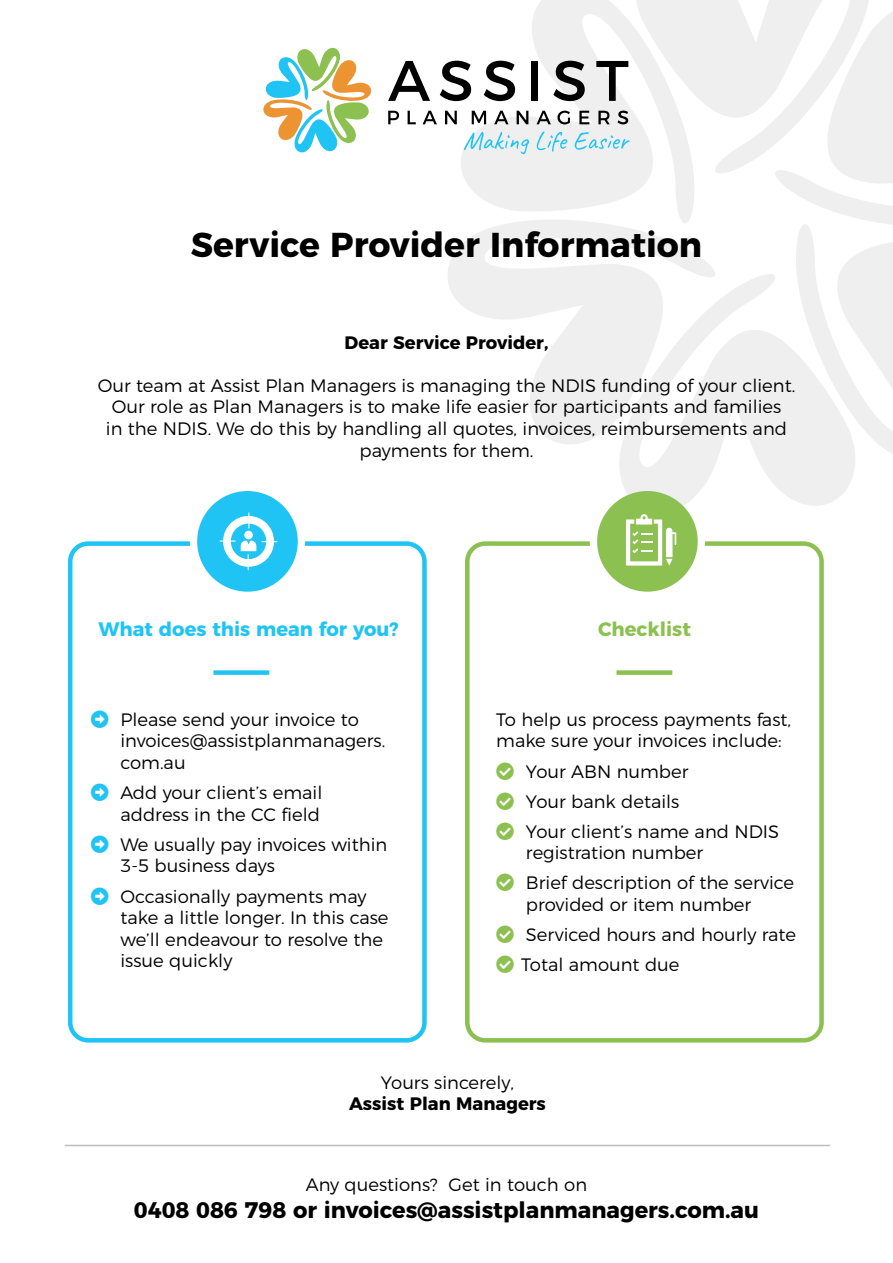
<style>
.page{position:relative;width:893px;height:1263px;background:#fff}
.page>*{position:absolute;margin:0;border:0;box-sizing:border-box;transform-origin:0 0}
.t1{font:700 34.5px "Montserrat";color:#000}
.t2{font:700 22.5px "Montserrat";color:#000}
.t3{font:700 19.5px "Montserrat";color:#20c4f4}
.t4{font:700 19.5px "Montserrat";color:#8cc152}
.t5{font:300 18px/21.6px "Montserrat";color:#000}
.t6{font:700 18px "Montserrat";color:#000}
</style>
<div class="page">
<div style="left:68px;top:541px;width:359px;height:501px;border:4px solid #20c4f4;border-radius:18px"></div>
<div style="left:465px;top:541px;width:359px;height:501px;border:4px solid #8cc152;border-radius:18px"></div>
<div style="left:190px;top:484px;width:115px;height:115px;background:#fff;border-radius:50%"></div>
<div style="left:590px;top:484px;width:115px;height:115px;background:#fff;border-radius:50%"></div>
<svg style="left:697px;top:0;width:65px;height:173px;fill:#efeff0"></svg>
<svg style="left:445px;top:0;width:252px;height:212px;fill:#efeff0"></svg>
<svg style="left:448px;top:212px;width:257px;height:232px"></svg>
<svg style="left:603px;top:261px;width:243px;height:273px;fill:#efeff0"></svg>
<svg style="left:762px;top:0;width:131px;height:489px"></svg>
<hr style="left:65px;top:1145px;width:765px;height:1px;background:#bcbec0">
<div style="left:197px;top:491px;width:101px;height:101px;background:#20c4f4;border-radius:50%"></div>
<div style="left:597px;top:491px;width:101px;height:101px;background:#8cc152;border-radius:50%"></div>
<div style="left:213px;top:670px;width:56px;height:5px;background:#20c4f4"></div>
<div style="left:616px;top:670px;width:56px;height:5px;background:#8cc152"></div>
<svg style="left:220px;top:512px;width:57px;height:58px"></svg>
<svg style="left:626px;top:514px;width:50px;height:52px"></svg>
<svg style="left:263px;top:47px;width:109px;height:106px"></svg>
<svg style="left:388px;top:61px;width:42px;height:40px"></svg>
<svg style="left:440px;top:61px;width:31px;height:40px"></svg>
<svg style="left:484px;top:61px;width:31px;height:40px"></svg>
<div style="left:531px;top:61px;width:7px;height:40px;background:#000"></div>
<svg style="left:553px;top:61px;width:32px;height:40px"></svg>
<svg style="left:596px;top:61px;width:32px;height:40px"></svg>
<svg style="left:388px;top:111px;width:11px;height:13px"></svg>
<svg style="left:408px;top:111px;width:8px;height:13px"></svg>
<svg style="left:423px;top:111px;width:14px;height:13px"></svg>
<svg style="left:445px;top:111px;width:12px;height:13px"></svg>
<svg style="left:472px;top:111px;width:14px;height:13px"></svg>
<svg style="left:494px;top:111px;width:14px;height:13px"></svg>
<svg style="left:517px;top:111px;width:11px;height:13px"></svg>
<svg style="left:536px;top:111px;width:15px;height:13px"></svg>
<svg style="left:557px;top:111px;width:13px;height:13px"></svg>
<svg style="left:579px;top:111px;width:10px;height:13px"></svg>
<svg style="left:598px;top:111px;width:12px;height:13px"></svg>
<svg style="left:617px;top:111px;width:11px;height:13px"></svg>
<svg style="left:464px;top:132px;width:65px;height:22px"></svg>
<svg style="left:537px;top:131px;width:30px;height:21px"></svg>
<svg style="left:575px;top:132px;width:55px;height:18px"></svg>
<h1 class="t1" style="left:191px;top:216px;width:513px">Service Provider Information</h1>
<p class="t6" style="left:345px;top:327px;width:205px">Dear Service Provider,</p>
<p class="t5" style="left:98px;top:373px;width:699px;text-align:center">Our team at Assist Plan Managers is managing the NDIS funding of your client.<br>Our role as Plan Managers is to make life easier for participants and families<br>in the NDIS. We do this by handling all quotes, invoices, reimbursements and payments for them.</p>
<p class="t3" style="left:98px;top:613px;width:302px">What does this mean for you?</p>
<p class="t4" style="left:598px;top:613px;width:94px">Checklist</p>
<p class="t5" style="left:120px;top:707px;width:266px">Please send your invoice to invoices@assistplanmanagers. com.au</p>
<p class="t5" style="left:120px;top:780px;width:203px">Add your client’s email address in the CC field</p>
<p class="t5" style="left:120px;top:832px;width:268px">We usually pay invoices within<br>3-5 business days</p>
<p class="t5" style="left:120px;top:884px;width:270px">Occasionally payments may take a little longer. In this case we’ll endeavour to resolve the issue quickly</p>
<p class="t5" style="left:496px;top:707px;width:296px">To help us process payments fast, make sure your invoices include:</p>
<p class="t5" style="left:526px;top:754px;width:255px;line-height:30.2px">Your ABN number<br>Your bank details<br>Your client’s name and NDIS</p>
<p class="t5" style="left:526px;top:836px;width:270px;line-height:30.2px">registration number<br>Brief description of the service</p>
<p class="t5" style="left:521px;top:888px;width:276px;line-height:30.2px">provided or item number<br>Serviced hours and hourly rate<br>Total amount due</p>
<p class="t5" style="left:381px;top:1070px;width:135px">Yours sincerely,</p>
<p class="t6" style="left:349px;top:1089px;width:198px">Assist Plan Managers</p>
<p class="t5" style="left:306px;top:1172px;width:283px">Any questions? Get in touch on</p>
<p class="t2" style="left:134px;top:1191px;width:627px">0408 086 798 or invoices@assistplanmanagers.com.au</p>
</div>
